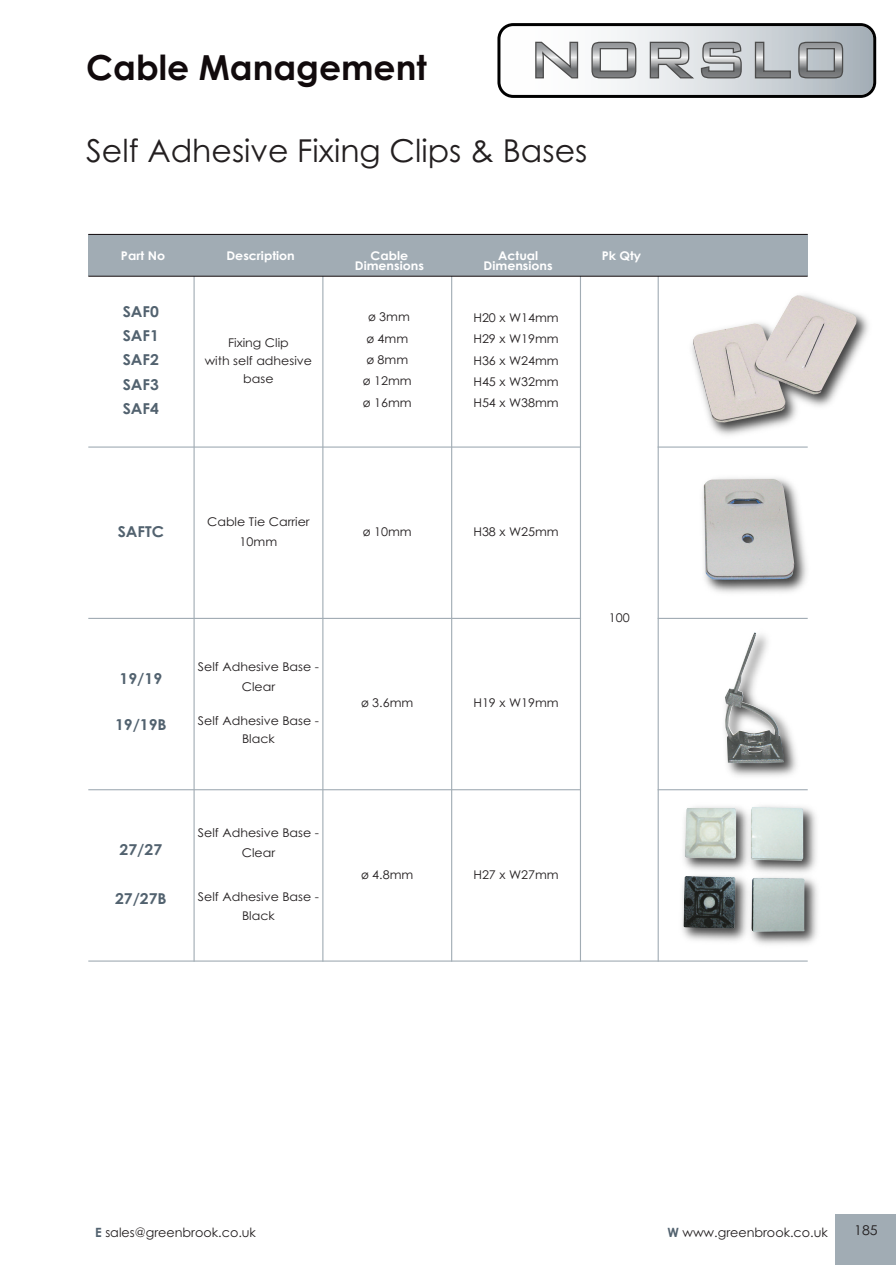
<style>
.page{position:relative;width:896px;height:1265px;background:#fff}
.page>*{position:absolute;margin:0;border:0;box-sizing:border-box;transform-origin:0 0}
.t1{font:700 34.5px "Century Gothic";color:#110a0c}
.t2{font:31.5px "Century Gothic";color:#231f20}
.t3{font:700 15px/24.5px "Century Gothic";color:#52626f;text-align:justify;scale:1.05 1}
.t4{font:13.5px "Century Gothic";color:#231f20;scale:1.05 1}
.t5{font:12.75px "Century Gothic";color:#231f20}
.t6{font:12px/21.5px "Century Gothic";color:#231f20;text-align:center;scale:1.05 1}
.t7{font:700 12px/10.4px "Century Gothic";color:#fff;text-align:center;scale:1.05 1}
.t8{font:12px/21.5px "Century Gothic";color:#231f20;text-align:center}
.s1{font-weight:700;color:#52626f}
</style>
<div class="page">
<svg style="left:497px;top:23px;width:378px;height:75px"></svg>
<div style="left:834px;top:1213px;width:61px;height:51px;background:#a1acb4"></div>
<img style="left:679px;top:312px;width:190px;height:136px">
<img style="left:693px;top:295px;width:163px;height:127px">
<img style="left:702px;top:478px;width:105px;height:115px">
<img style="left:703px;top:479px;width:90px;height:100px">
<img style="left:686px;top:617px;width:122px;height:160px">
<img style="left:724px;top:632px;width:59px;height:130px">
<div style="left:88px;top:234px;width:106px;height:42px;background:#a1acb4"></div>
<div style="left:194px;top:234px;width:129px;height:42px;background:#a1acb4"></div>
<div style="left:323px;top:234px;width:128px;height:42px;background:#a1acb4"></div>
<div style="left:451px;top:234px;width:129px;height:42px;background:#a1acb4"></div>
<div style="left:580px;top:234px;width:78px;height:42px;background:#a1acb4"></div>
<div style="left:658px;top:234px;width:149px;height:42px;background:#a1acb4"></div>
<hr style="left:193px;top:234px;width:1px;height:727px;background:#a1acb4">
<hr style="left:322px;top:234px;width:1px;height:727px;background:#a1acb4">
<hr style="left:451px;top:234px;width:1px;height:727px;background:#a1acb4">
<hr style="left:579px;top:234px;width:2px;height:727px;background:#a1acb4">
<hr style="left:657px;top:234px;width:1px;height:727px;background:#a1acb4">
<hr style="left:88px;top:234px;width:719px;height:1px;background:#110a0c">
<hr style="left:88px;top:276px;width:719px;height:1px;background:#110a0c">
<hr style="left:88px;top:446px;width:493px;height:1px;background:#a1acb4">
<hr style="left:657px;top:446px;width:150px;height:1px;background:#a1acb4">
<hr style="left:88px;top:617px;width:493px;height:1px;background:#a1acb4">
<hr style="left:657px;top:617px;width:150px;height:1px;background:#a1acb4">
<hr style="left:88px;top:789px;width:493px;height:1px;background:#a1acb4">
<hr style="left:88px;top:960px;width:719px;height:1px;background:#a1acb4">
<img style="left:658px;top:788px;width:160px;height:174px">
<img style="left:683px;top:806px;width:121px;height:125px">
<h1 class="t1" style="left:86px;top:47px;width:342px">Cable Management</h1>
<h2 class="t2" style="left:86px;top:132px;width:502px">Self Adhesive Fixing Clips &amp; Bases</h2>
<p class="t7" style="left:121px;top:251px;width:43px">Part No</p>
<p class="t7" style="left:226px;top:251px;width:67px">Description</p>
<p class="t7" style="left:355px;top:251px;width:67px">Cable<br>Dimensions</p>
<p class="t7" style="left:483px;top:251px;width:67px">Actual<br>Dimensions</p>
<p class="t7" style="left:601px;top:251px;width:39px">Pk Qty</p>
<p class="t3" style="left:123px;top:299px;width:36px">SAF0<br>SAF1<br>SAF2<br>SAF3<br>SAF4</p>
<p class="t8" style="left:363px;top:306px;width:50px">ø 3mm ø 4mm ø 8mm ø 12mm ø 16mm</p>
<p class="t6" style="left:473px;top:307px;width:83px;text-align:justify">H20 x W14mm H29 x W19mm H36 x W24mm H45 x W32mm H54 x W38mm</p>
<p class="t6" style="left:205px;top:333px;width:104px;line-height:18px">Fixing Clip<br>with self adhesive base</p>
<p class="t3" style="left:118px;top:519px;width:46px">SAFTC</p>
<p class="t6" style="left:207px;top:511px;width:99px;line-height:20.9px">Cable Tie Carrier<br>10mm</p>
<p class="t8" style="left:363px;top:521px;width:50px">ø 10mm</p>
<p class="t6" style="left:473px;top:521px;width:83px">H38 x W25mm</p>
<p class="t3" style="left:120px;top:666px;width:42px">19/19</p>
<p class="t3" style="left:115px;top:713px;width:51px">19/19B</p>
<p class="t6" style="left:198px;top:657px;width:117px;line-height:19.5px">Self Adhesive Base -<br>Clear</p>
<p class="t6" style="left:198px;top:711px;width:117px;line-height:18px">Self Adhesive Base -<br>Black</p>
<p class="t3" style="left:120px;top:837px;width:42px">27/27</p>
<p class="t3" style="left:115px;top:885px;width:51px">27/27B</p>
<p class="t6" style="left:198px;top:822px;width:117px;line-height:19.5px">Self Adhesive Base -<br>Clear</p>
<p class="t6" style="left:198px;top:886px;width:117px;line-height:19.5px">Self Adhesive Base -<br>Black</p>
<p class="t8" style="left:361px;top:692px;width:54px">ø 3.6mm</p>
<p class="t6" style="left:473px;top:692px;width:83px">H19 x W19mm</p>
<p class="t8" style="left:361px;top:863px;width:54px">ø 4.8mm</p>
<p class="t6" style="left:473px;top:863px;width:83px">H27 x W27mm</p>
<p class="t6" style="left:608px;top:606px;width:21px">100</p>
<p class="t5" style="left:95px;top:1225px;width:162px"><span class="s1">E</span> sales@greenbrook.co.uk</p>
<p class="t5" style="left:667px;top:1225px;width:162px"><span class="s1">W</span> www.greenbrook.co.uk</p>
<p class="t4" style="left:853px;top:1221px;width:24px">185</p>
</div>
